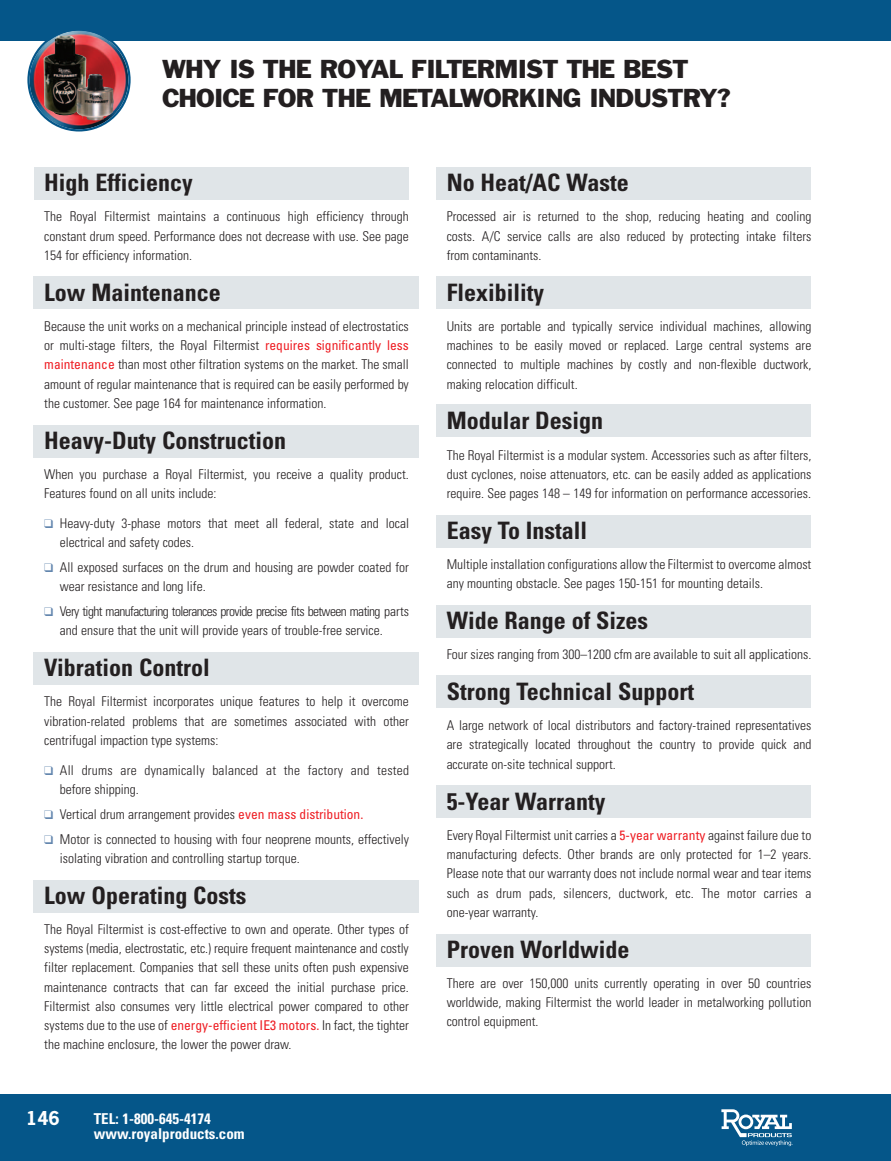
<style>
.page{position:relative;width:891px;height:1161px;background:#fff}
.page>*{position:absolute;margin:0;border:0;box-sizing:border-box;transform-origin:0 0}
.t1{font:700 condensed 24px "Univers";color:#231f20}
.t2{font:24px/28.8px "Franklin Gothic";letter-spacing:-.035em;color:#231f20}
.t3{font:700 18px "News Gothic";color:#fff}
.t4{font:700 condensed 15px "Univers";color:#fff}
.t5{font:300 condensed 13.5px/19.2px "Univers";color:#231f20;text-align:justify}
.t6{font:300 condensed 13.5px/19.2px "Univers";letter-spacing:-.045em;color:#231f20}
.t7{font:300 condensed 13.5px/19.2px "Univers";letter-spacing:.02em;color:#231f20}
.s1{font-weight:400;color:#ee1d23}
.s2{color:#6386ae}
</style>
<div class="page">
<div style="left:0;top:1094px;width:891px;height:67px;background:#055689"></div>
<div style="left:0;top:0;width:891px;height:40px;background:#055689"></div>
<svg style="left:721px;top:1109px;width:72px;height:37px"></svg>
<svg style="left:27px;top:30px;width:104px;height:102px"></svg>
<img style="left:43px;top:35px;width:71px;height:86px">
<div style="left:437px;top:405px;width:374px;height:32px;background:#e0e5e8"></div>
<div style="left:437px;top:515px;width:374px;height:33px;background:#e0e5e8"></div>
<div style="left:437px;top:605px;width:374px;height:32px;background:#e0e5e8"></div>
<div style="left:437px;top:676px;width:374px;height:32px;background:#e0e5e8"></div>
<div style="left:437px;top:785px;width:374px;height:33px;background:#e0e5e8"></div>
<div style="left:437px;top:934px;width:374px;height:33px;background:#e0e5e8"></div>
<div style="left:34px;top:167px;width:374px;height:33px;background:#e0e5e8"></div>
<div style="left:437px;top:167px;width:374px;height:33px;background:#e0e5e8"></div>
<div style="left:437px;top:276px;width:374px;height:33px;background:#e0e5e8"></div>
<div style="left:34px;top:276px;width:385px;height:33px;background:#e0e5e8"></div>
<div style="left:34px;top:425px;width:385px;height:33px;background:#e0e5e8"></div>
<div style="left:34px;top:652px;width:385px;height:33px;background:#e0e5e8"></div>
<div style="left:34px;top:881px;width:385px;height:32px;background:#e0e5e8"></div>
<p class="t2" style="left:162px;top:57px;width:570px">WHY IS THE ROYAL FILTERMIST THE BEST<br>CHOICE FOR THE METALWORKING INDUSTRY?</p>
<p class="t1" style="left:44px;top:174px;width:150px">High Efficiency</p>
<p class="t5" style="left:44px;top:208px;width:366px">The Royal Filtermist maintains a continuous high efficiency through constant drum speed. Performance does not decrease with use. See page 154 for efficiency information.</p>
<p class="t1" style="left:44px;top:283px;width:178px">Low Maintenance</p>
<p class="t5" style="left:44px;top:318px;width:366px">Because the unit works on a mechanical principle instead of electrostatics or multi-stage filters, the Royal Filtermist <span class="s1">requires significantly less maintenance</span> than most other filtration systems on the market. The small amount of regular maintenance that is required can be easily performed by the customer. See page 164 for maintenance information.</p>
<p class="t1" style="left:44px;top:431px;width:243px">Heavy-Duty Construction</p>
<p class="t5" style="left:44px;top:466px;width:366px">When you purchase a Royal Filtermist, you receive a quality product.<br>Features found on all units include:</p>
<p class="t5" style="left:60px;top:515px;width:351px;text-indent:-16px"><span class="s2">❑</span> Heavy-duty 3-phase motors that meet all federal, state and local electrical and safety codes.</p>
<p class="t5" style="left:60px;top:559px;width:351px;text-indent:-16px"><span class="s2">❑</span> All exposed surfaces on the drum and housing are powder coated for wear resistance and long life.</p>
<p class="t6" style="left:60px;top:603px;width:351px;text-indent:-16px"><span class="s2">❑</span> Very tight manufacturing tolerances provide precise fits between mating parts and ensure that the unit will provide years of trouble-free service.</p>
<p class="t1" style="left:44px;top:659px;width:167px">Vibration Control</p>
<p class="t5" style="left:44px;top:693px;width:366px">The Royal Filtermist incorporates unique features to help it overcome vibration-related problems that are sometimes associated with other centrifugal impaction type systems:</p>
<p class="t7" style="left:60px;top:762px;width:351px;text-indent:-16px"><span class="s2">❑</span> All drums are dynamically balanced at the factory and tested before shipping.</p>
<p class="t5" style="left:44px;top:806px;width:321px"><span class="s2">❑</span> Vertical drum arrangement provides <span class="s1">even mass distribution.</span></p>
<p class="t5" style="left:60px;top:830px;width:351px;text-indent:-16px"><span class="s2">❑</span> Motor is connected to housing with four neoprene mounts, effectively isolating vibration and controlling startup torque.</p>
<p class="t1" style="left:44px;top:886px;width:204px">Low Operating Costs</p>
<p class="t5" style="left:44px;top:921px;width:366px">The Royal Filtermist is cost-effective to own and operate. Other types of systems (media, electrostatic, etc.) require frequent maintenance and costly filter replacement. Companies that sell these units often push expensive maintenance contracts that can far exceed the initial purchase price.<br>Filtermist also consumes very little electrical power compared to other systems due to the use of <span class="s1">energy-efficient IE3 motors.</span> In fact, the tighter the machine enclosure, the lower the power draw.</p>
<p class="t3" style="left:26px;top:1111px;width:35px">146</p>
<p class="t4" style="left:94px;top:1113px;width:118px">TEL: 1-800-645-4174</p>
<p class="t4" style="left:94px;top:1128px;width:152px">www.royalproducts.com</p>
<p class="t1" style="left:447px;top:174px;width:183px">No Heat/AC Waste</p>
<p class="t5" style="left:447px;top:208px;width:366px">Processed air is returned to the shop, reducing heating and cooling costs. A/C service calls are also reduced by protecting intake filters from contaminants.</p>
<p class="t1" style="left:447px;top:283px;width:99px">Flexibility</p>
<p class="t5" style="left:447px;top:318px;width:366px">Units are portable and typically service individual machines, allowing machines to be easily moved or replaced. Large central systems are connected to multiple machines by costly and non-flexible ductwork, making relocation difficult.</p>
<p class="t1" style="left:447px;top:412px;width:158px">Modular Design</p>
<p class="t5" style="left:447px;top:447px;width:366px">The Royal Filtermist is a modular system. Accessories such as after filters, dust cyclones, noise attenuators, etc. can be easily added as applications require. See pages 148 – 149 for information on performance accessories.</p>
<p class="t1" style="left:447px;top:522px;width:142px">Easy To Install</p>
<p class="t5" style="left:447px;top:556px;width:366px">Multiple installation configurations allow the Filtermist to overcome almost any mounting obstacle. See pages 150-151 for mounting details.</p>
<p class="t1" style="left:447px;top:612px;width:203px">Wide Range of Sizes</p>
<p class="t5" style="left:447px;top:646px;width:366px">Four sizes ranging from 300–1200 cfm are available to suit all applications.</p>
<p class="t1" style="left:447px;top:683px;width:249px">Strong Technical Support</p>
<p class="t5" style="left:447px;top:717px;width:366px">A large network of local distributors and factory-trained representatives are strategically located throughout the country to provide quick and accurate on-site technical support.</p>
<p class="t1" style="left:447px;top:792px;width:160px">5-Year Warranty</p>
<p class="t5" style="left:447px;top:827px;width:366px">Every Royal Filtermist unit carries a <span class="s1">5-year warranty</span> against failure due to manufacturing defects. Other brands are only protected for 1–2 years.<br>Please note that our warranty does not include normal wear and tear items such as drum pads, silencers, ductwork, etc. The motor carries a one-year warranty.</p>
<p class="t1" style="left:447px;top:940px;width:184px">Proven Worldwide</p>
<p class="t5" style="left:447px;top:975px;width:366px">There are over 150,000 units currently operating in over 50 countries worldwide, making Filtermist the world leader in metalworking pollution control equipment.</p>
</div>
